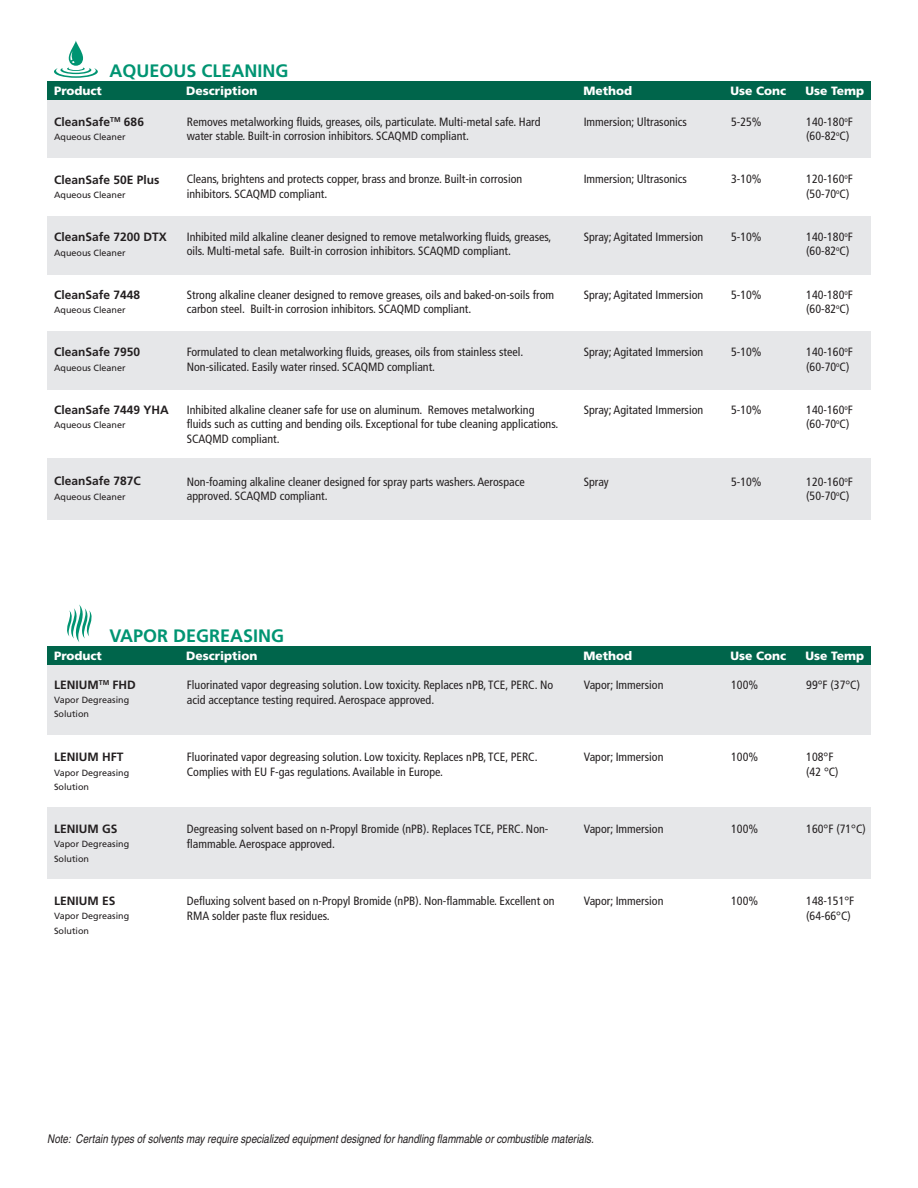
<style>
.page{position:relative;width:918px;height:1188px;background:#fff}
.page>*{position:absolute;margin:0;border:0;box-sizing:border-box;transform-origin:0 0}
.t1{font:700 18px "Frutiger";color:#009472}
.t2{font:condensed 12px/14.4px "Frutiger";color:#231f20}
.t3{font:700 12px "Frutiger";color:#231f20}
.t4{font:italic condensed 12px "Helvetica";color:#231f20}
.t5{font:900 12px "Frutiger";color:#fff}
.t6{font:9px/14.4px "Frutiger";color:#231f20}
</style>
<div class="page">
<div style="left:47px;top:458px;width:824px;height:62px;background:#e6e7e9"></div>
<div style="left:47px;top:331px;width:824px;height:59px;background:#e6e7e9"></div>
<div style="left:47px;top:216px;width:824px;height:58px;background:#e6e7e9"></div>
<div style="left:47px;top:89px;width:824px;height:68px;background:#e6e7e9"></div>
<div style="left:47px;top:82px;width:824px;height:18px;background:#00654b"></div>
<div style="left:47px;top:807px;width:824px;height:72px;background:#e6e7e9"></div>
<div style="left:47px;top:654px;width:824px;height:81px;background:#e6e7e9"></div>
<div style="left:47px;top:647px;width:824px;height:18px;background:#00654b"></div>
<svg style="left:54px;top:40px;width:44px;height:38px"></svg>
<svg style="left:67px;top:604px;width:25px;height:38px"></svg>
<h1 class="t1" style="left:110px;top:60px;width:181px">AQUEOUS CLEANING</h1>
<p class="t5" style="left:54px;top:84px;width:49px">Product</p>
<p class="t5" style="left:186px;top:84px;width:73px">Description</p>
<p class="t5" style="left:584px;top:84px;width:50px">Method</p>
<p class="t5" style="left:731px;top:84px;width:57px">Use Conc</p>
<p class="t5" style="left:806px;top:84px;width:60px">Use Temp</p>
<p class="t3" style="left:54px;top:115px;width:91px">CleanSafe<sup>TM</sup> 686</p>
<p class="t6" style="left:54px;top:130px;width:73px">Aqueous Cleaner</p>
<p class="t3" style="left:54px;top:173px;width:107px">CleanSafe 50E Plus</p>
<p class="t6" style="left:54px;top:188px;width:73px">Aqueous Cleaner</p>
<p class="t3" style="left:54px;top:230px;width:114px">CleanSafe 7200 DTX</p>
<p class="t6" style="left:54px;top:245px;width:73px">Aqueous Cleaner</p>
<p class="t3" style="left:54px;top:288px;width:88px">CleanSafe 7448</p>
<p class="t6" style="left:54px;top:303px;width:73px">Aqueous Cleaner</p>
<p class="t3" style="left:54px;top:345px;width:88px">CleanSafe 7950</p>
<p class="t6" style="left:54px;top:360px;width:73px">Aqueous Cleaner</p>
<p class="t3" style="left:54px;top:402px;width:116px">CleanSafe 7449 YHA</p>
<p class="t6" style="left:54px;top:418px;width:73px">Aqueous Cleaner</p>
<p class="t2" style="left:187px;top:114px;width:355px">Removes metalworking fluids, greases, oils, particulate. Multi-metal safe. Hard water stable. Built-in corrosion inhibitors. SCAQMD compliant.</p>
<p class="t2" style="left:187px;top:172px;width:337px">Cleans, brightens and protects copper, brass and bronze. Built-in corrosion inhibitors. SCAQMD compliant.</p>
<p class="t2" style="left:187px;top:230px;width:366px">Inhibited mild alkaline cleaner designed to remove metalworking fluids, greases, oils. Multi-metal safe. Built-in corrosion inhibitors. SCAQMD compliant.</p>
<p class="t2" style="left:187px;top:287px;width:369px">Strong alkaline cleaner designed to remove greases, oils and baked-on-soils from carbon steel. Built-in corrosion inhibitors. SCAQMD compliant.</p>
<p class="t2" style="left:187px;top:345px;width:338px">Formulated to clean metalworking fluids, greases, oils from stainless steel.<br>Non-silicated. Easily water rinsed. SCAQMD compliant.</p>
<p class="t2" style="left:187px;top:402px;width:373px">Inhibited alkaline cleaner safe for use on aluminum. Removes metalworking fluids such as cutting and bending oils. Exceptional for tube cleaning applications.<br>SCAQMD compliant.</p>
<p class="t2" style="left:187px;top:474px;width:339px">Non-foaming alkaline cleaner designed for spray parts washers. Aerospace approved. SCAQMD compliant.</p>
<p class="t2" style="left:584px;top:114px;width:105px">Immersion; Ultrasonics</p>
<p class="t2" style="left:731px;top:114px;width:32px">5-25%</p>
<p class="t2" style="left:806px;top:114px;width:48px">140-180<sup>o</sup>F (60-82<sup>o</sup>C)</p>
<p class="t2" style="left:806px;top:172px;width:48px">120-160<sup>o</sup>F (50-70<sup>o</sup>C)</p>
<p class="t2" style="left:806px;top:230px;width:48px">140-180<sup>o</sup>F (60-82<sup>o</sup>C)</p>
<p class="t2" style="left:806px;top:287px;width:48px">140-180<sup>o</sup>F (60-82<sup>o</sup>C)</p>
<p class="t2" style="left:806px;top:345px;width:48px">140-160<sup>o</sup>F (60-70<sup>o</sup>C)</p>
<p class="t2" style="left:806px;top:402px;width:48px">140-160<sup>o</sup>F (60-70<sup>o</sup>C)</p>
<p class="t2" style="left:584px;top:172px;width:105px">Immersion; Ultrasonics</p>
<p class="t2" style="left:731px;top:172px;width:32px">3-10%</p>
<p class="t2" style="left:584px;top:230px;width:121px">Spray; Agitated Immersion</p>
<p class="t2" style="left:731px;top:230px;width:32px">5-10%</p>
<p class="t2" style="left:584px;top:287px;width:121px">Spray; Agitated Immersion</p>
<p class="t2" style="left:731px;top:287px;width:32px">5-10%</p>
<p class="t2" style="left:584px;top:345px;width:121px">Spray; Agitated Immersion</p>
<p class="t2" style="left:731px;top:345px;width:32px">5-10%</p>
<p class="t2" style="left:584px;top:402px;width:121px">Spray; Agitated Immersion</p>
<p class="t2" style="left:731px;top:402px;width:32px">5-10%</p>
<p class="t3" style="left:54px;top:474px;width:88px">CleanSafe 787C</p>
<p class="t6" style="left:54px;top:489px;width:73px">Aqueous Cleaner</p>
<p class="t2" style="left:731px;top:474px;width:32px">5-10%</p>
<p class="t2" style="left:806px;top:474px;width:48px">120-160<sup>o</sup>F (50-70<sup>o</sup>C)</p>
<p class="t2" style="left:584px;top:474px;width:27px">Spray</p>
<h1 class="t1" style="left:110px;top:625px;width:176px">VAPOR DEGREASING</h1>
<p class="t5" style="left:54px;top:648px;width:49px">Product</p>
<p class="t5" style="left:186px;top:648px;width:73px">Description</p>
<p class="t5" style="left:584px;top:648px;width:50px">Method</p>
<p class="t5" style="left:731px;top:648px;width:57px">Use Conc</p>
<p class="t5" style="left:806px;top:648px;width:60px">Use Temp</p>
<p class="t3" style="left:54px;top:678px;width:83px">LENIUM<sup>TM</sup> FHD</p>
<p class="t6" style="left:54px;top:693px;width:77px;line-height:14px">Vapor Degreasing<br>Solution</p>
<p class="t3" style="left:54px;top:750px;width:71px">LENIUM HFT</p>
<p class="t6" style="left:54px;top:765px;width:77px">Vapor Degreasing<br>Solution</p>
<p class="t3" style="left:54px;top:822px;width:65px">LENIUM GS</p>
<p class="t6" style="left:54px;top:837px;width:77px">Vapor Degreasing<br>Solution</p>
<p class="t3" style="left:54px;top:894px;width:63px">LENIUM ES</p>
<p class="t6" style="left:54px;top:909px;width:77px">Vapor Degreasing<br>Solution</p>
<p class="t2" style="left:806px;top:678px;width:55px">99°F (37°C)</p>
<p class="t2" style="left:187px;top:678px;width:368px">Fluorinated vapor degreasing solution. Low toxicity. Replaces nPB, TCE, PERC. No acid acceptance testing required. Aerospace approved.</p>
<p class="t2" style="left:731px;top:678px;width:29px">100%</p>
<p class="t2" style="left:584px;top:678px;width:81px">Vapor; Immersion</p>
<p class="t2" style="left:187px;top:750px;width:352px">Fluorinated vapor degreasing solution. Low toxicity. Replaces nPB, TCE, PERC.<br>Complies with EU F-gas regulations. Available in Europe.</p>
<p class="t2" style="left:731px;top:750px;width:29px">100%</p>
<p class="t2" style="left:584px;top:750px;width:81px">Vapor; Immersion</p>
<p class="t2" style="left:806px;top:750px;width:34px">108°F (42 °C)</p>
<p class="t2" style="left:187px;top:822px;width:363px">Degreasing solvent based on n-Propyl Bromide (nPB). Replaces TCE, PERC. Non&shy;flammable. Aerospace approved.</p>
<p class="t2" style="left:806px;top:822px;width:61px">160°F (71°C)</p>
<p class="t2" style="left:731px;top:822px;width:29px">100%</p>
<p class="t2" style="left:584px;top:822px;width:81px">Vapor; Immersion</p>
<p class="t2" style="left:187px;top:894px;width:369px">Defluxing solvent based on n-Propyl Bromide (nPB). Non-flammable. Excellent on<br>RMA solder paste flux residues.</p>
<p class="t2" style="left:731px;top:894px;width:29px">100%</p>
<p class="t2" style="left:584px;top:894px;width:81px">Vapor; Immersion</p>
<p class="t2" style="left:806px;top:894px;width:50px">148-151°F (64-66°C)</p>
<p class="t4" style="left:47px;top:1132px;width:548px">Note: Certain types of solvents may require specialized equipment designed for handling flammable or combustible materials.</p>
</div>
